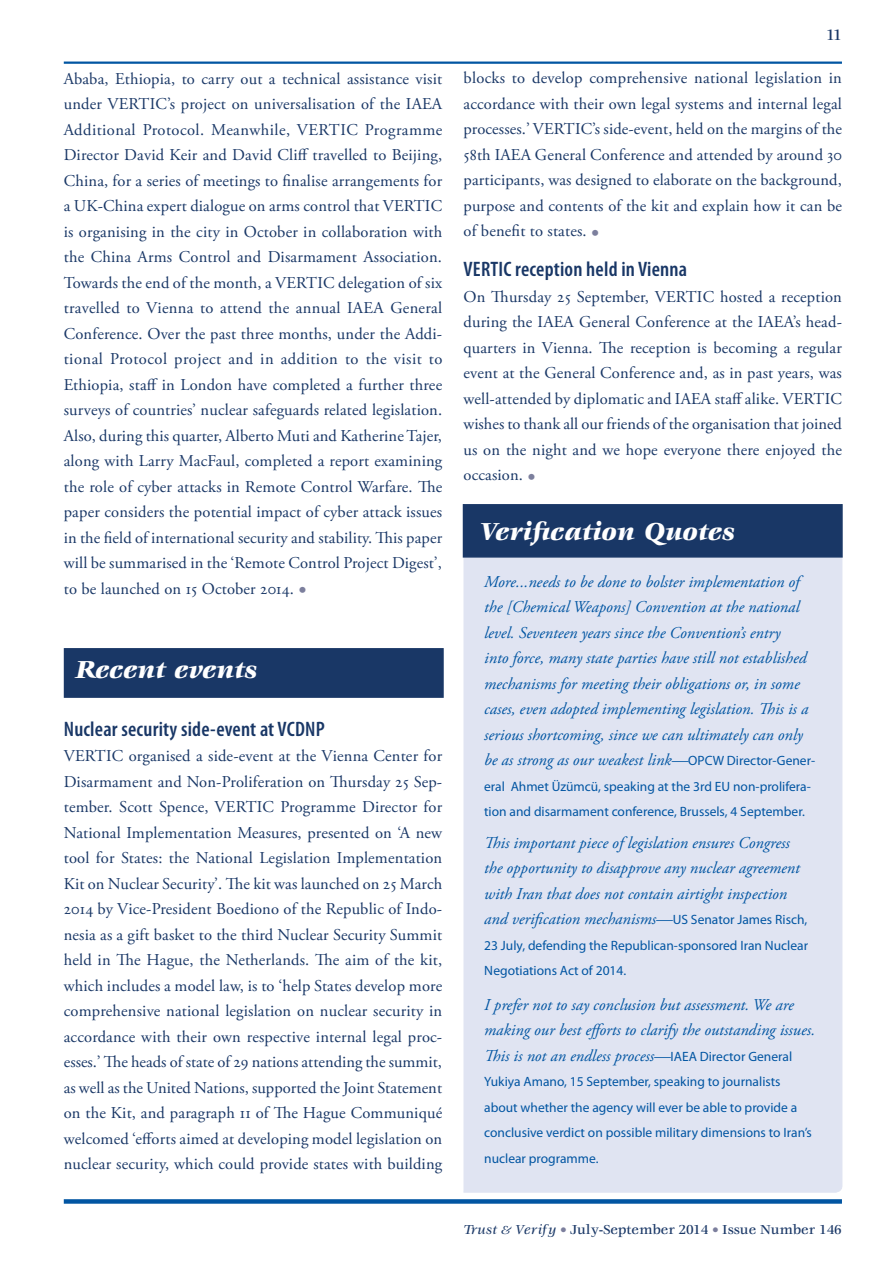
<style>
.page{position:relative;width:893px;height:1263px;background:#fff}
.page>*{position:absolute;margin:0;border:0;box-sizing:border-box;transform-origin:0 0}
.t1{font:italic 900 27px "Veljovic";color:#fff}
.t2{font:600 condensed 21px "Myriad Pro";letter-spacing:.01em;color:#193766}
.t3{font:16.5px/25.5px "Adobe Garamond Pro";letter-spacing:.01em;color:#193766;text-align:justify}
.t4{font:italic 16.5px/25.5px "Adobe Garamond Pro";color:#0155a2}
.t5{font:500 16.5px "Veljovic";color:#193766}
.t6{font:500 14.25px "Veljovic";color:#193766}
.t7{font:13.5px/25.5px "Myriad Pro";color:#0155a2}
.s1{font-family:"Veljovic";font-weight:500;color:#7c7f9d}
.s2{font-family:"Myriad Pro";font-style:normal;font-size:13.5px}
.s3{font-style:italic}
.s4{font-style:italic;font-size:12.75px}
.s5{font-size:13.5px;color:#7c7f9d}
</style>
<div class="page">
<div style="left:64px;top:1199px;width:778px;height:5px;background:#0155a2"></div>
<hr style="left:64px;top:62px;width:778px;height:2px;background:#0155a2">
<div style="left:463px;top:558px;width:380px;height:635px;background:#e0e4f2"></div>
<div style="left:64px;top:648px;width:380px;height:50px;background:#193766;border:2px solid #193766"></div>
<div style="left:463px;top:503px;width:380px;height:55px;background:#193766;border:2px solid #193766"></div>
<p class="t3" style="left:64px;top:67px;width:380px">Ababa, Ethiopia, to carry out a technical assistance visit under VERTIC’s project on universalisation of the IAEA Additional Protocol. Meanwhile, VERTIC Programme Director David Keir and David Cliff travelled to Beijing, China, for a series of meetings to finalise arrangements for a UK-China expert dialogue on arms control that VERTIC is organising in the city in October in collaboration with the China Arms Control and Disarmament Association.<br>Towards the end of the month, a VERTIC delegation of six travelled to Vienna to attend the annual IAEA General Conference. Over the past three months, under the Addi&shy;tional Protocol project and in addition to the visit to Ethiopia, staff in London have completed a further three surveys of countries’ nuclear safeguards related legislation.<br>Also, during this quarter, Alberto Muti and Katherine Tajer, along with Larry MacFaul, completed a report examining the role of cyber attacks in Remote Control Warfare. The paper considers the potential impact of cyber attack issues in the field of international security and stability. This paper will be summarised in the ‘Remote Control Project Digest’, to be launched on 15 October 2014. <span class="s1">•</span></p>
<h1 class="t1" style="left:75px;top:655px;width:183px">Recent events</h1>
<p class="t2" style="left:64px;top:717px;width:263px">Nuclear security side-event at VCDNP</p>
<p class="t3" style="left:64px;top:744px;width:380px">VERTIC organised a side-event at the Vienna Center for Disarmament and Non-Proliferation on Thursday 25 Sep&shy;tember. Scott Spence, VERTIC Programme Director for National Implementation Measures, presented on ‘A new tool for States: the National Legislation Implementation Kit on Nuclear Security’. The kit was launched on 25 March 2014 by Vice-President Boediono of the Republic of Indo&shy;nesia as a gift basket to the third Nuclear Security Summit held in The Hague, the Netherlands. The aim of the kit, which includes a model law, is to ‘help States develop more comprehensive national legislation on nuclear security in accordance with their own respective internal legal proc&shy;esses.’ The heads of state of 29 nations attending the summit, as well as the United Nations, supported the Joint Statement on the Kit, and paragraph 11 of The Hague Communiqué welcomed ‘efforts aimed at developing model legislation on nuclear security, which could provide states with building</p>
<p class="t5" style="left:826px;top:26px;width:17px">11</p>
<p class="t3" style="left:463px;top:66px;width:380px">blocks to develop comprehensive national legislation in accordance with their own legal systems and internal legal processes.’ VERTIC’s side-event, held on the margins of the 58th IAEA General Conference and attended by around 30 participants, was designed to elaborate on the background, purpose and contents of the kit and explain how it can be of benefit to states. <span class="s1">•</span></p>
<p class="t2" style="left:463px;top:258px;width:225px">VERTIC reception held in Vienna</p>
<p class="t3" style="left:463px;top:284px;width:380px">On Thursday 25 September, VERTIC hosted a reception during the IAEA General Conference at the IAEA’s head&shy;quarters in Vienna. The reception is becoming a regular event at the General Conference and, as in past years, was well-attended by diplomatic and IAEA staff alike. VERTIC wishes to thank all our friends of the organisation that joined us on the night and we hope everyone there enjoyed the occasion. <span class="s1">•</span></p>
<h1 class="t1" style="left:479px;top:517px;width:258px">Verification Quotes</h1>
<p class="t4" style="left:484px;top:569px;width:332px">More...needs to be done to bolster implementation of the [Chemical Weapons] Convention at the national level. Seventeen years since the Convention’s entry<br>into force, many state parties have still not established mechanisms for meeting their obligations or, in some cases, even adopted implementing legislation. This is a serious shortcoming, since we can ultimately can only be as strong as our weakest link—<span class="s2">OPCW Director-Gener-</span></p>
<p class="t7" style="left:484px;top:773px;width:328px">eral Ahmet Üzümcü, speaking at the 3rd EU non-prolifera&shy;tion and disarmament conference, Brussels, 4 September.</p>
<p class="t4" style="left:484px;top:830px;width:325px">This important piece of legislation ensures Congress the opportunity to disapprove any nuclear agreement with Iran that does not contain airtight inspection and verification mechanisms—<span class="s2">US Senator James Risch,</span></p>
<p class="t7" style="left:484px;top:932px;width:325px">23 July, defending the Republican-sponsored Iran Nuclear<br>Negotiations Act of 2014.</p>
<p class="t4" style="left:484px;top:992px;width:333px">I prefer not to say conclusion but assessment. We are making our best efforts to clarify the outstanding issues.<br>This is not an endless process—<span class="s2">IAEA Director General</span></p>
<p class="t7" style="left:484px;top:1068px;width:329px">Yukiya Amano, 15 September, speaking to journalists about whether the agency will ever be able to provide a conclusive verdict on possible military dimensions to Iran’s nuclear programme.</p>
<p class="t6" style="left:464px;top:1221px;width:380px"><span class="s3">Trust</span> <span class="s4">&amp;</span> <span class="s3">Verify</span> <span class="s5">•</span> July-September 2014 <span class="s5">•</span> Issue Number 146</p>
</div>
